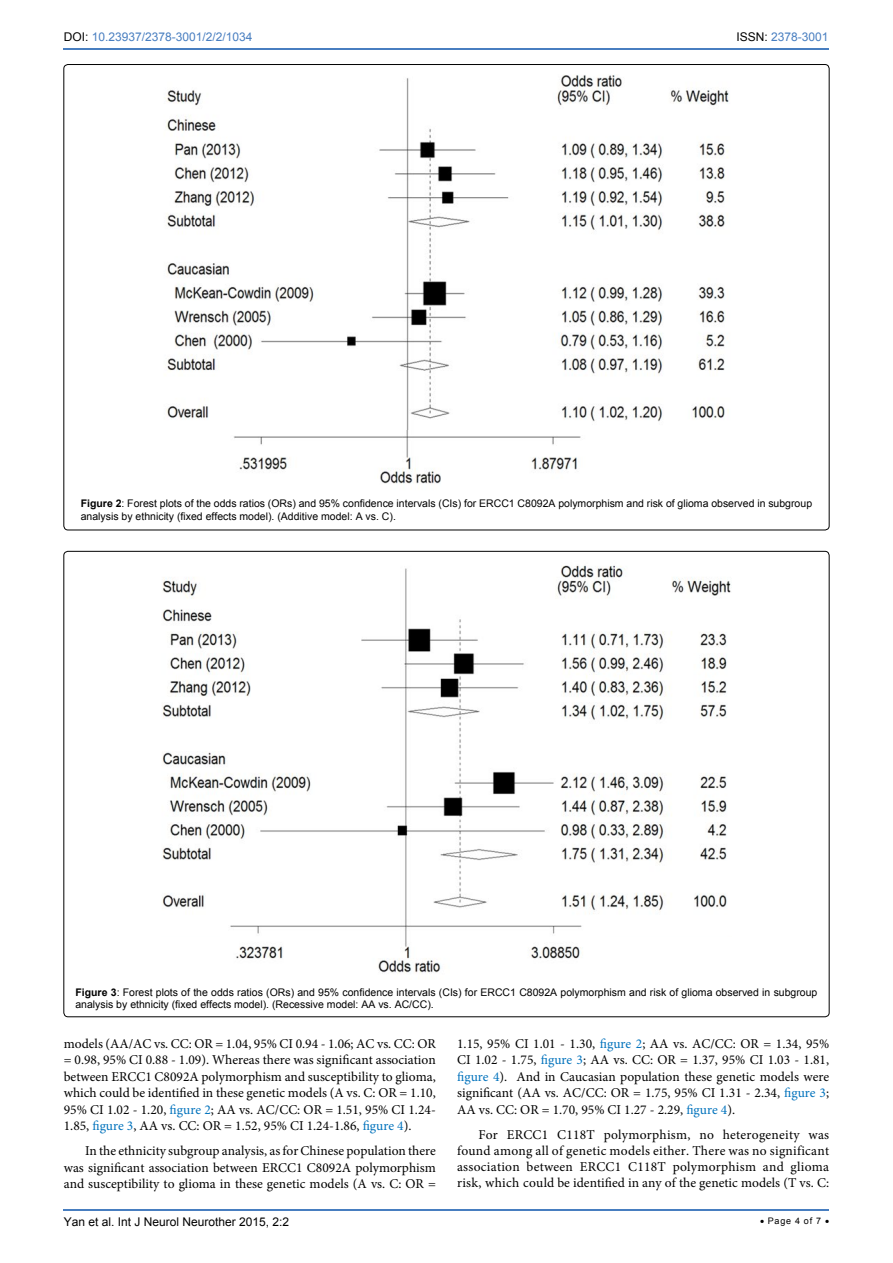
<style>
.page{position:relative;width:893px;height:1263px;background:#fff}
.page>*{position:absolute;margin:0;border:0;box-sizing:border-box;transform-origin:0 0}
.t1{font:13.5px/16.5px "Minion Pro";color:#000;text-align:justify}
.t2{font:12px "Arial";color:#487ec0}
.t3{font:12px "Arial";color:#000}
.t4{font:10.5px/12.6px "Arial";color:#000}
.t5{font:9px "Arial";letter-spacing:.08em;color:#000}
.s1{color:#000}
.s2{font-weight:700}
.s3{color:#0072bc}
</style>
<div class="page">
<hr style="left:64px;top:1209px;width:765px;height:2px;background:#487ec0">
<hr style="left:64px;top:48px;width:765px;height:2px;background:#487ec0">
<img style="left:165px;top:75px;width:564px;height:355px">
<img style="left:234px;top:430px;width:347px;height:54px">
<img style="left:162px;top:565px;width:569px;height:350px">
<img style="left:230px;top:915px;width:352px;height:58px">
<p class="t2" style="left:64px;top:29px;width:190px"><span class="s1">DOI:</span> 10.23937/2378-3001/2/2/1034</p>
<p class="t2" style="left:736px;top:29px;width:94px"><span class="s1">ISSN:</span> 2378-3001</p>
<p class="t4" style="left:81px;top:497px;width:733px"><span class="s2">Figure 2</span>: Forest plots of the odds ratios (ORs) and 95% confidence intervals (CIs) for ERCC1 C8092A polymorphism and risk of glioma observed in subgroup analysis by ethnicity (fixed effects model). (Additive model: A vs. C).</p>
<p class="t4" style="left:75px;top:986px;width:743px"><span class="s2">Figure 3</span>: Forest plots of the odds ratios (ORs) and 95% confidence intervals (CIs) for ERCC1 C8092A polymorphism and risk of glioma observed in subgroup analysis by ethnicity (fixed effects model). (Recessive model: AA vs. AC/CC).</p>
<p class="t1" style="left:64px;top:1035px;width:374px">models (AA/AC vs. CC: OR = 1.04, 95% CI 0.94 - 1.06; AC vs. CC: OR = 0.98, 95% CI 0.88 - 1.09). Whereas there was significant association between ERCC1 C8092A polymorphism and susceptibility to glioma, which could be identified in these genetic models (A vs. C: OR = 1.10, 95% CI 1.02 - 1.20, <span class="s3">figure 2</span>; AA vs. AC/CC: OR = 1.51, 95% CI 1.24- 1.85, <span class="s3">figure 3</span>, AA vs. CC: OR = 1.52, 95% CI 1.24-1.86, <span class="s3">figure 4</span>).</p>
<p class="t1" style="left:64px;top:1143px;width:374px;text-indent:21px">In the ethnicity subgroup analysis, as for Chinese population there was significant association between ERCC1 C8092A polymorphism and susceptibility to glioma in these genetic models (A vs. C: OR =</p>
<p class="t1" style="left:457px;top:1035px;width:374px">1.15, 95% CI 1.01 - 1.30, <span class="s3">figure 2</span>; AA vs. AC/CC: OR = 1.34, 95% CI 1.02 - 1.75, <span class="s3">figure 3</span>; AA vs. CC: OR = 1.37, 95% CI 1.03 - 1.81, <span class="s3">figure 4</span>). And in Caucasian population these genetic models were significant (AA vs. AC/CC: OR = 1.75, 95% CI 1.31 - 2.34, <span class="s3">figure 3</span>; AA vs. CC: OR = 1.70, 95% CI 1.27 - 2.29, <span class="s3">figure 4</span>).</p>
<p class="t1" style="left:457px;top:1126px;width:374px;text-indent:21px">For ERCC1 C118T polymorphism, no heterogeneity was found among all of genetic models either. There was no significant association between ERCC1 C118T polymorphism and glioma risk, which could be identified in any of the genetic models (T vs. C:</p>
<p class="t3" style="left:64px;top:1214px;width:227px">Yan et al. Int J Neurol Neurother 2015, 2:2</p>
<p class="t5" style="left:760px;top:1215px;width:71px">• Page 4 of 7 •</p>
</div>
